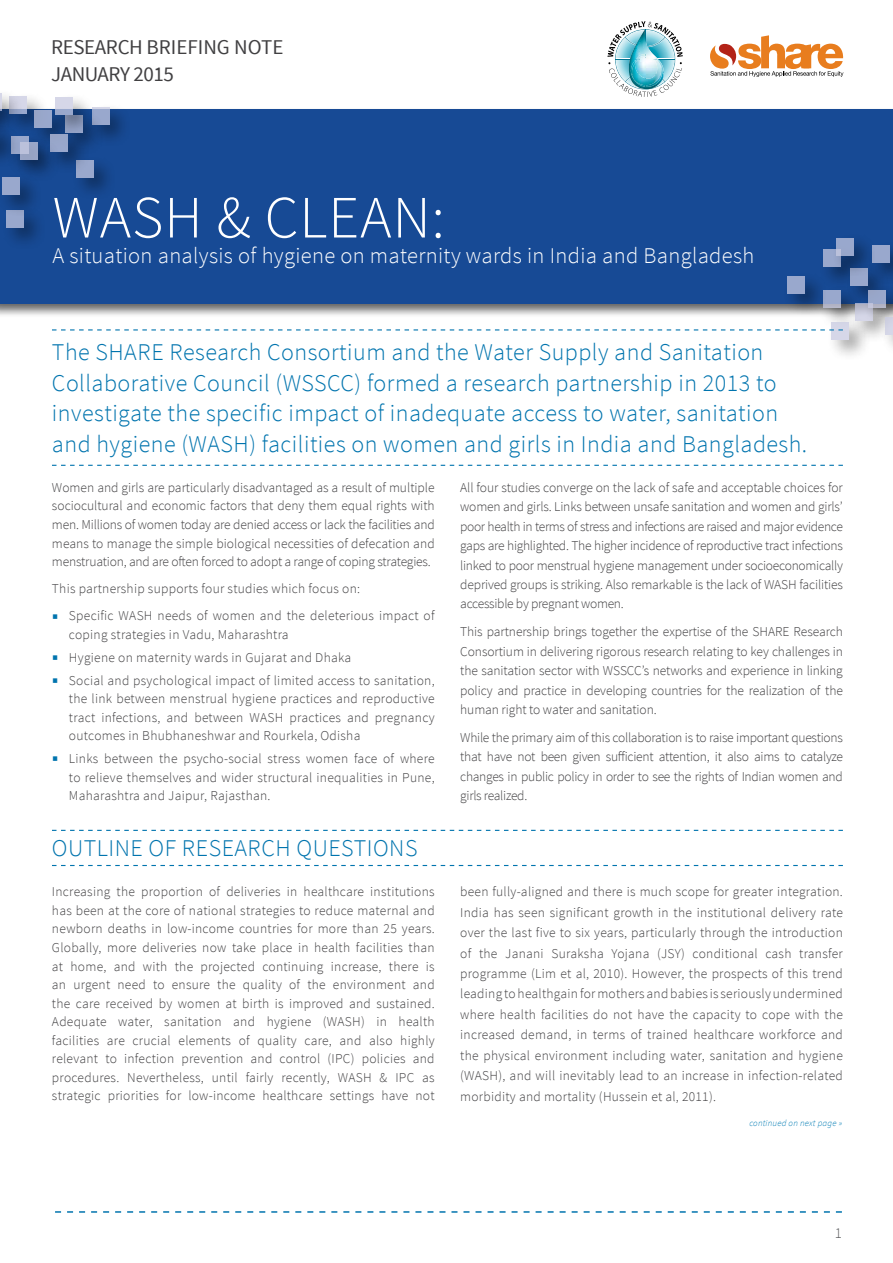
<style>
.page{position:relative;width:893px;height:1263px;background:#fff}
.page>*{position:absolute;margin:0;border:0;box-sizing:border-box;transform-origin:0 0}
.t1{font:300 60px "Source Sans Pro";letter-spacing:.015em;color:#fff}
.t2{font:300 24px/30.6px "Source Sans Pro";letter-spacing:.02em;color:#0074ae}
.t3{font:300 22.5px "Source Sans Pro";letter-spacing:.015em;color:#fff}
.t4{font:21px/27px "Source Sans Pro";letter-spacing:-.02em;color:#414042}
.t5{font:300 15px "Source Sans Pro";color:#58595b}
.t6{font:300 13.5px/18.6px "Source Sans Pro";letter-spacing:.02em;color:#414042;text-align:justify}
.t7{font:italic 300 9px "Source Sans Pro";letter-spacing:.02em;color:#007cb4}
.s1{font-size:24px;color:#0074ae}
</style>
<div class="page">
<svg style="left:55px;top:1211px;width:787px;height:2px"></svg>
<div style="left:0;top:107px;width:893px;height:211px;background:#000;opacity:.6"></div>
<div style="left:0;top:109px;width:893px;height:195px;background:#174a95"></div>
<svg style="left:607px;top:21px;width:76px;height:76px"></svg>
<img style="left:634px;top:63px;width:30px;height:24px">
<img style="left:636px;top:54px;width:15px;height:2px">
<img style="left:630px;top:56px;width:29px;height:24px">
<img style="left:631px;top:58px;width:31px;height:27px">
<img style="left:635px;top:56px;width:18px;height:1px">
<img style="left:635px;top:57px;width:24px;height:22px">
<svg style="left:710px;top:35px;width:133px;height:42px"></svg>
<div style="left:818px;top:285px;width:45px;height:45px;background:#000;opacity:.5"></div>
<svg style="left:828px;top:290px;width:12px;height:17px"></svg>
<div style="left:867px;top:241px;width:26px;height:45px;background:#000;opacity:.5"></div>
<div style="left:872px;top:246px;width:17px;height:17px;background:#99a8cd"></div>
<div style="left:818px;top:244px;width:45px;height:46px;background:#000;opacity:.5"></div>
<div style="left:823px;top:250px;width:17px;height:17px;background:#99a8cd"></div>
<div style="left:845px;top:263px;width:45px;height:45px;background:#000;opacity:.5"></div>
<div style="left:850px;top:268px;width:17px;height:17px;background:#99a8cc"></div>
<div style="left:850px;top:298px;width:43px;height:46px;background:#000;opacity:.5"></div>
<svg style="left:855px;top:304px;width:8px;height:13px"></svg>
<div style="left:831px;top:233px;width:46px;height:45px;background:#000;opacity:.5"></div>
<svg style="left:837px;top:238px;width:17px;height:17px"></svg>
<div style="left:782px;top:271px;width:46px;height:46px;background:#000;opacity:.5"></div>
<div style="left:788px;top:277px;width:17px;height:17px;background:#99a8cd"></div>
<div style="left:863px;top:285px;width:30px;height:45px;background:#000;opacity:.5"></div>
<svg style="left:869px;top:290px;width:17px;height:17px"></svg>
<hr style="left:890px;top:268px;width:3px;height:45px;background:#000;opacity:.5">
<div style="left:881px;top:312px;width:12px;height:45px;background:#000;opacity:.5"></div>
<div style="left:886px;top:317px;width:7px;height:17px;background:#d3d4e5"></div>
<div style="left:827px;top:317px;width:45px;height:45px;background:#000;opacity:.5"></div>
<div style="left:832px;top:322px;width:17px;height:17px;background:#d6d7e8"></div>
<div style="left:4px;top:92px;width:46px;height:45px;background:#000;opacity:.5"></div>
<svg style="left:24px;top:97px;width:3px;height:17px"></svg>
<div style="left:29px;top:105px;width:46px;height:46px;background:#000;opacity:.5"></div>
<div style="left:34px;top:110px;width:17px;height:17px;background:#99a7cb"></div>
<div style="left:6px;top:131px;width:45px;height:45px;background:#000;opacity:.5"></div>
<div style="left:11px;top:136px;width:17px;height:17px;background:#99a8cd"></div>
<div style="left:71px;top:155px;width:46px;height:46px;background:#000;opacity:.5"></div>
<div style="left:77px;top:160px;width:17px;height:17px;background:#99a8cd"></div>
<div style="left:0;top:88px;width:24px;height:45px;background:#000;opacity:.5"></div>
<hr style="left:0;top:84px;width:2px;height:45px;background:#000;opacity:.5">
<div style="left:0;top:124px;width:21px;height:45px;background:#000;opacity:.5"></div>
<div style="left:87px;top:102px;width:45px;height:46px;background:#000;opacity:.5"></div>
<svg style="left:95px;top:107px;width:14px;height:18px"></svg>
<div style="left:60px;top:110px;width:45px;height:45px;background:#000;opacity:.5"></div>
<div style="left:50px;top:92px;width:45px;height:46px;background:#000;opacity:.5"></div>
<svg style="left:55px;top:97px;width:17px;height:17px"></svg>
<div style="left:2px;top:205px;width:45px;height:46px;background:#000;opacity:.5"></div>
<div style="left:7px;top:210px;width:17px;height:18px;background:#99a8cd"></div>
<div style="left:45px;top:129px;width:46px;height:46px;background:#000;opacity:.5"></div>
<div style="left:50px;top:134px;width:17px;height:18px;background:#98a7ca"></div>
<div style="left:0;top:173px;width:43px;height:45px;background:#000;opacity:.5"></div>
<div style="left:2px;top:178px;width:18px;height:17px;background:#99a8cd"></div>
<div style="left:16px;top:137px;width:45px;height:45px;background:#000;opacity:.5"></div>
<svg style="left:21px;top:142px;width:17px;height:17px"></svg>
<div style="left:0;top:98px;width:12px;height:45px;background:#000;opacity:.5"></div>
<svg style="left:52px;top:329px;width:791px;height:1px"></svg>
<svg style="left:52px;top:465px;width:791px;height:1px"></svg>
<svg style="left:52px;top:830px;width:791px;height:1px"></svg>
<svg style="left:52px;top:865px;width:791px;height:1px"></svg>
<h3 class="t4" style="left:51px;top:34px;width:234px">RESEARCH BRIEFING NOTE<br>JANUARY 2015</h3>
<h1 class="t1" style="left:53px;top:181px;width:394px">WASH &amp; CLEAN:</h1>
<h3 class="t3" style="left:53px;top:242px;width:703px">A situation analysis of hygiene on maternity wards in India and Bangladesh</h3>
<p class="t2" style="left:52px;top:337px;width:757px">The SHARE Research Consortium and the Water Supply and Sanitation Collaborative Council (WSSCC) formed a research partnership in 2013 to investigate the specific impact of inadequate access to water, sanitation and hygiene (WASH) facilities on women and girls in India and Bangladesh.</p>
<p class="t6" style="left:52px;top:478px;width:384px">Women and girls are particularly disadvantaged as a result of multiple sociocultural and economic factors that deny them equal rights with men. Millions of women today are denied access or lack the facilities and means to manage the simple biological necessities of defecation and menstruation, and are often forced to adopt a range of coping strategies.</p>
<p class="t6" style="left:52px;top:579px;width:310px">This partnership supports four studies which focus on:</p>
<p class="t6" style="left:69px;top:607px;width:368px;text-indent:-17px"><span class="s1">■</span> Specific WASH needs of women and the deleterious impact of coping strategies in Vadu, Maharashtra</p>
<p class="t6" style="left:52px;top:648px;width:301px"><span class="s1">■</span> Hygiene on maternity wards in Gujarat and Dhaka</p>
<p class="t6" style="left:69px;top:671px;width:367px;text-indent:-17px"><span class="s1">■</span> Social and psychological impact of limited access to sanitation, the link between menstrual hygiene practices and reproductive tract infections, and between WASH practices and pregnancy outcomes in Bhubhaneshwar and Rourkela, Odisha</p>
<p class="t6" style="left:69px;top:749px;width:367px;text-indent:-17px"><span class="s1">■</span> Links between the psycho-social stress women face of where to relieve themselves and wider structural inequalities in Pune, Maharashtra and Jaipur, Rajasthan.</p>
<p class="t6" style="left:460px;top:478px;width:384px;line-height:19.4px">All four studies converge on the lack of safe and acceptable choices for women and girls. Links between unsafe sanitation and women and girls’ poor health in terms of stress and infections are raised and major evidence gaps are highlighted. The higher incidence of reproductive tract infections linked to poor menstrual hygiene management under socioeconomically deprived groups is striking. Also remarkable is the lack of WASH facilities accessible by pregnant women.</p>
<p class="t6" style="left:460px;top:622px;width:384px;line-height:19.5px">This partnership brings together the expertise of the SHARE Research Consortium in delivering rigorous research relating to key challenges in the sanitation sector with WSSCC’s networks and experience in linking policy and practice in developing countries for the realization of the human right to water and sanitation.</p>
<p class="t6" style="left:460px;top:728px;width:384px;line-height:19.5px">While the primary aim of this collaboration is to raise important questions that have not been given sufficient attention, it also aims to catalyze changes in public policy in order to see the rights of Indian women and girls realized.</p>
<h2 class="t2" style="left:52px;top:833px;width:45px">Outline</h2>
<h2 class="t2" style="left:149px;top:833px;width:62px">of Research</h2>
<h2 class="t2" style="left:297px;top:833px;width:46px">Questions</h2>
<p class="t6" style="left:52px;top:882px;width:384px">Increasing the proportion of deliveries in healthcare institutions has been at the core of national strategies to reduce maternal and newborn deaths in low-income countries for more than 25 years.<br>Globally, more deliveries now take place in health facilities than at home, and with the projected continuing increase, there is an urgent need to ensure the quality of the environment and the care received by women at birth is improved and sustained.<br>Adequate water, sanitation and hygiene (WASH) in health facilities are crucial elements of quality care, and also highly relevant to infection prevention and control (IPC) policies and procedures. Nevertheless, until fairly recently, WASH &amp; IPC as strategic priorities for low-income healthcare settings have not</p>
<p class="t6" style="left:460px;top:882px;width:384px;line-height:20.4px">been fully-aligned and there is much scope for greater integration.<br>India has seen significant growth in the institutional delivery rate over the last five to six years, particularly through the introduction of the Janani Suraksha Yojana (JSY) conditional cash transfer programme (Lim et al, 2010). However, the prospects of this trend leading to healthgain for mothers and babies is seriously undermined where health facilities do not have the capacity to cope with the increased demand, in terms of trained healthcare workforce and the physical environment including water, sanitation and hygiene (WASH), and will inevitably lead to an increase in infection-related morbidity and mortality (Hussein et al, 2011).</p>
<p class="t7" style="left:749px;top:1118px;width:94px">continued on next page »</p>
<p class="t5" style="left:835px;top:1224px;width:9px">1</p>
</div>
